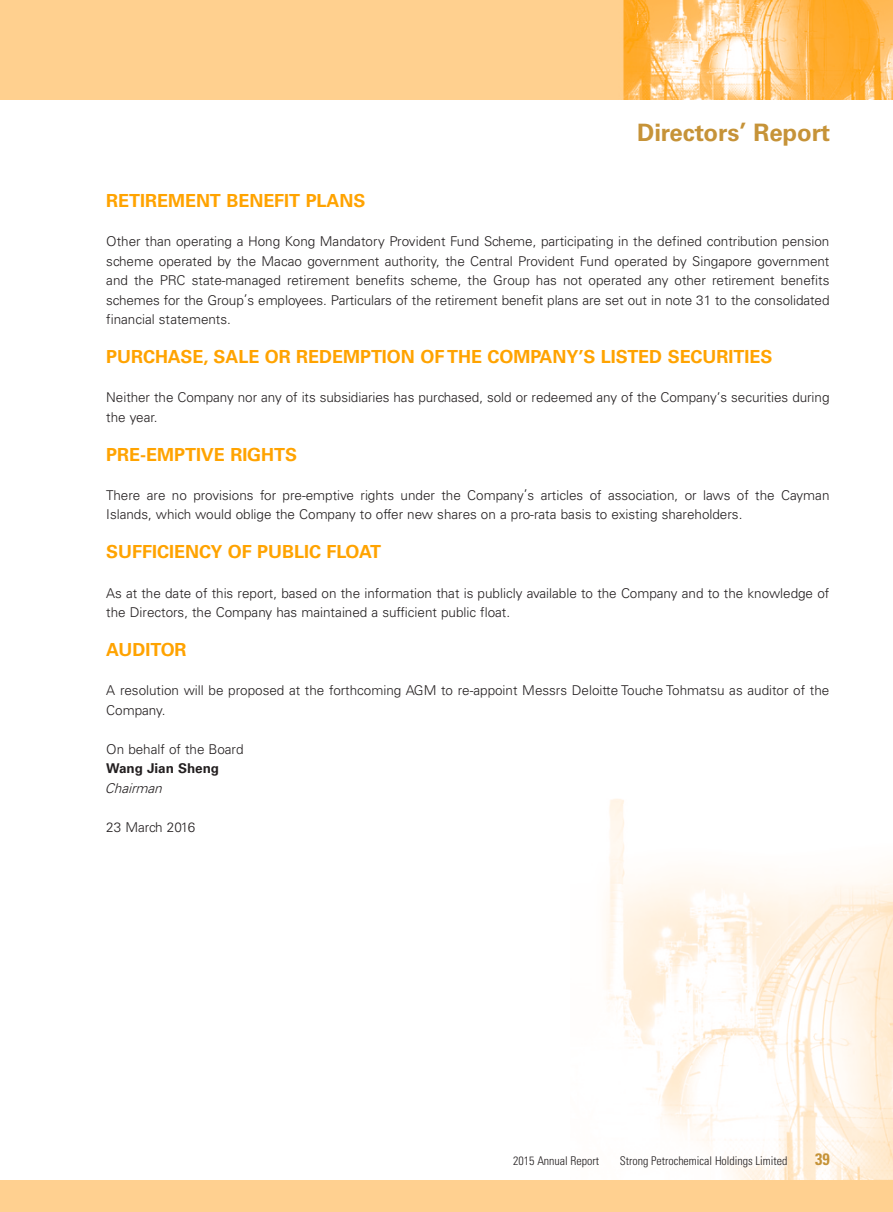
<style>
.page{position:relative;width:893px;height:1212px;background:#fff}
.page>*{position:absolute;margin:0;border:0;box-sizing:border-box;transform-origin:0 0}
.t1{font:700 24px "Univers LT Std";color:#c69338}
.Heading_1{font:700 18px "Univers LT Std";color:#ffa300}
.t2{font:700 condensed 16.5px "Univers LT Std";color:#c69338}
.Body_Text{font:300 13.5px/19.5px "Univers LT Std";color:#231f20}
.Body_Text-2{font:700 13.5px "Univers LT Std";color:#231f20}
.Body_Text-3{font:italic 300 13.5px "Univers LT Std";color:#231f20}
.t3{font:300 condensed 12px "Univers LT Std";letter-spacing:-.005em;color:#231f20}
</style>
<div class="page">
<img style="left:606px;top:799px;width:287px;height:381px">
<img style="left:0;top:0;width:893px;height:100px">
<div style="left:0;top:1180px;width:893px;height:32px;background:#ffd090"></div>
<h1 class="t1" style="left:637px;top:118px;width:194px">Directors’ Report</h1>
<p class="Heading_1" style="left:106px;top:191px;width:261px">RETIREMENT BENEFIT PLANS</p>
<p class="Body_Text" style="left:106px;top:232px;width:725px;text-align:justify">Other than operating a Hong Kong Mandatory Provident Fund Scheme, participating in the defined contribution pension scheme operated by the Macao government authority, the Central Provident Fund operated by Singapore government and the PRC state-managed retirement benefits scheme, the Group has not operated any other retirement benefits schemes for the Group’s employees. Particulars of the retirement benefit plans are set out in note 31 to the consolidated financial statements.</p>
<p class="Heading_1" style="left:106px;top:347px;width:668px">PURCHASE, SALE OR REDEMPTION OFTHE COMPANY’S LISTED SECURITIES</p>
<p class="Body_Text" style="left:106px;top:388px;width:725px">Neither the Company nor any of its subsidiaries has purchased, sold or redeemed any of the Company’s securities during the year.</p>
<p class="Heading_1" style="left:106px;top:444px;width:192px">PRE-EMPTIVE RIGHTS</p>
<p class="Body_Text" style="left:106px;top:485px;width:725px">There are no provisions for pre-emptive rights under the Company’s articles of association, or laws of the Cayman<br>Islands, which would oblige the Company to offer new shares on a pro-rata basis to existing shareholders.</p>
<p class="Heading_1" style="left:106px;top:542px;width:276px">SUFFICIENCY OF PUBLIC FLOAT</p>
<p class="Body_Text" style="left:106px;top:583px;width:724px">As at the date of this report, based on the information that is publicly available to the Company and to the knowledge of the Directors, the Company has maintained a sufficient public float.</p>
<p class="Heading_1" style="left:106px;top:639px;width:82px">AUDITOR</p>
<p class="Body_Text" style="left:106px;top:680px;width:725px">A resolution will be proposed at the forthcoming AGM to re-appoint Messrs Deloitte Touche Tohmatsu as auditor of the<br>Company.</p>
<p class="Body_Text" style="left:106px;top:739px;width:139px">On behalf of the Board</p>
<p class="Body_Text-2" style="left:106px;top:760px;width:114px">Wang Jian Sheng</p>
<p class="Body_Text-3" style="left:105px;top:779px;width:63px">Chairman</p>
<p class="Body_Text" style="left:106px;top:817px;width:90px">23 March 2016</p>
<p class="t3" style="left:513px;top:1153px;width:87px">2015 Annual Report</p>
<p class="t3" style="left:620px;top:1153px;width:169px">Strong Petrochemical Holdings Limited</p>
<p class="t2" style="left:815px;top:1149px;width:16px">39</p>
</div>
